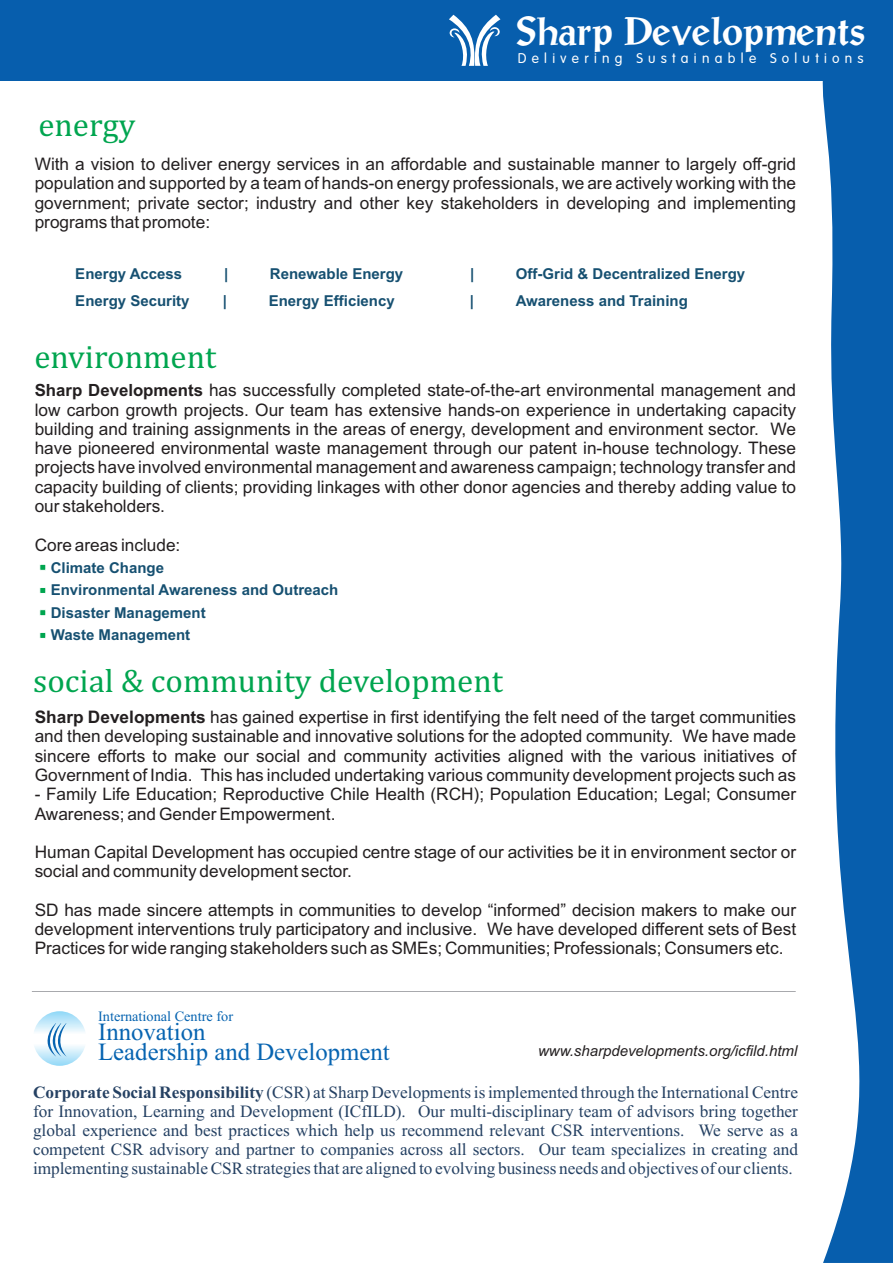
<style>
.page{position:relative;width:893px;height:1263px;background:#fff}
.page>*{position:absolute;margin:0;border:0;box-sizing:border-box;transform-origin:0 0}
.t1{font:700 37.35px "Post Antiqua";color:#fff}
.t2{font:33px "Cambria";color:#00a54f}
.t3{font:24.75px/20.2px "Times New Roman";color:#0764b1}
.t4{font:17.25px/19.2px "Arial";color:#231f20;text-align:justify}
.t5{font:17.25px/19px "Times New Roman";color:#254163;text-align:justify}
.t6{font:700 15px/22.5px "Arial";color:#165071}
.t7{font:italic 15px "Arial";color:#231f20}
.t8{font:14.25px "Times New Roman";color:#0764b1}
.t9{font:13.8px "Arial Rounded";letter-spacing:.385em;color:#fff}
.s1{font-weight:700;font-size:16.8px}
.s2{font-weight:700}
</style>
<div class="page">
<svg style="left:822px;top:81px;width:71px;height:1182px;fill:#075ead"></svg>
<hr style="left:32px;top:991px;width:764px;height:1px;background:#a8a9ad">
<svg style="left:33px;top:1011px;width:53px;height:55px"></svg>
<svg style="left:37px;top:1022px;width:30px;height:35px"></svg>
<svg style="left:40px;top:564px;width:6px;height:6px"></svg>
<svg style="left:40px;top:587px;width:6px;height:7px"></svg>
<svg style="left:40px;top:609px;width:6px;height:7px"></svg>
<svg style="left:40px;top:632px;width:6px;height:7px"></svg>
<div style="left:0;top:0;width:893px;height:81px;background:#075ead"></div>
<svg style="left:449px;top:14px;width:51px;height:52px"></svg>
<h1 class="t1" style="left:482px;top:8px;width:350px">Sharp Developments</h1>
<h1 class="t1" style="left:517px;top:16px;width:350px">Sharp Developments</h1>
<p class="t9" style="left:518px;top:52px;width:347px">Delivering Sustainable Solutions</p>
<h2 class="t2" style="left:38px;top:111px;width:98px">energy</h2>
<p class="t4" style="left:35px;top:156px;width:763px">With a vision to deliver energy services in an affordable and sustainable manner to largely off-grid population and supported by a team of hands-on energy professionals, we are actively working with the government; private sector; industry and other key stakeholders in developing and implementing programs that promote:</p>
<p class="t6" style="left:75px;top:264px;width:108px">Energy Access</p>
<p class="t6" style="left:224px;top:264px;width:6px">|</p>
<p class="t6" style="left:270px;top:264px;width:135px">Renewable Energy</p>
<p class="t6" style="left:470px;top:264px;width:6px">|</p>
<p class="t6" style="left:516px;top:264px;width:231px">Off-Grid &amp; Decentralized Energy</p>
<p class="t6" style="left:75px;top:291px;width:116px">Energy Security</p>
<p class="t6" style="left:223px;top:291px;width:6px">|</p>
<p class="t6" style="left:269px;top:291px;width:127px">Energy Efficiency</p>
<p class="t6" style="left:470px;top:291px;width:6px">|</p>
<p class="t6" style="left:516px;top:291px;width:174px">Awareness and Training</p>
<h2 class="t2" style="left:34px;top:342px;width:183px">environment</h2>
<p class="t4" style="left:35px;top:382px;width:763px"><span class="s1">Sharp Developments</span> has successfully completed state-of-the-art environmental management and low carbon growth projects. Our team has extensive hands-on experience in undertaking capacity building and training assignments in the areas of energy, development and environment sector. We have pioneered environmental waste management through our patent in-house technology. These projects have involved environmental management and awareness campaign; technology transfer and capacity building of clients; providing linkages with other donor agencies and thereby adding value to our stakeholders.</p>
<p class="t4" style="left:35px;top:536px;width:147px">Core areas include:</p>
<p class="t6" style="left:51px;top:558px;width:289px">Climate Change<br>Environmental Awareness and Outreach<br>Disaster Management<br>Waste Management</p>
<h2 class="t2" style="left:33px;top:667px;width:471px">social &amp; community development</h2>
<p class="t4" style="left:35px;top:709px;width:763px"><span class="s2">Sharp Developments</span> has gained expertise in first identifying the felt need of the target communities and then developing sustainable and innovative solutions for the adopted community. We have made sincere efforts to make our social and community activities aligned with the various initiatives of Government of India. This has included undertaking various community development projects such as</p>
<p class="t4" style="left:35px;top:786px;width:763px">- Family Life Education; Reproductive Chile Health (RCH); Population Education; Legal; Consumer<br>Awareness; and Gender Empowerment.</p>
<p class="t4" style="left:35px;top:844px;width:763px">Human Capital Development has occupied centre stage of our activities be it in environment sector or social and community development sector.</p>
<p class="t4" style="left:35px;top:902px;width:763px">SD has made sincere attempts in communities to develop “informed” decision makers to make our development interventions truly participatory and inclusive. We have developed different sets of Best Practices for wide ranging stakeholders such as SMEs; Communities; Professionals; Consumers etc.</p>
<p class="t8" style="left:98px;top:1011px;width:136px">International Centre for</p>
<h3 class="t3" style="left:98px;top:1024px;width:293px">Innovation<br>Leadership and Development</h3>
<p class="t7" style="left:538px;top:1045px;width:261px">www.sharpdevelopments.org/icfild.html</p>
<p class="t5" style="left:33px;top:1084px;width:766px"><span class="s2">Corporate Social Responsibility</span> (CSR) at Sharp Developments is implemented through the International Centre for Innovation, Learning and Development (ICfILD). Our multi-disciplinary team of advisors bring together global experience and best practices which help us recommend relevant CSR interventions. We serve as a competent CSR advisory and partner to companies across all sectors. Our team specializes in creating and implementing sustainable CSR strategies that are aligned to evolving business needs and objectives of our clients.</p>
</div>
